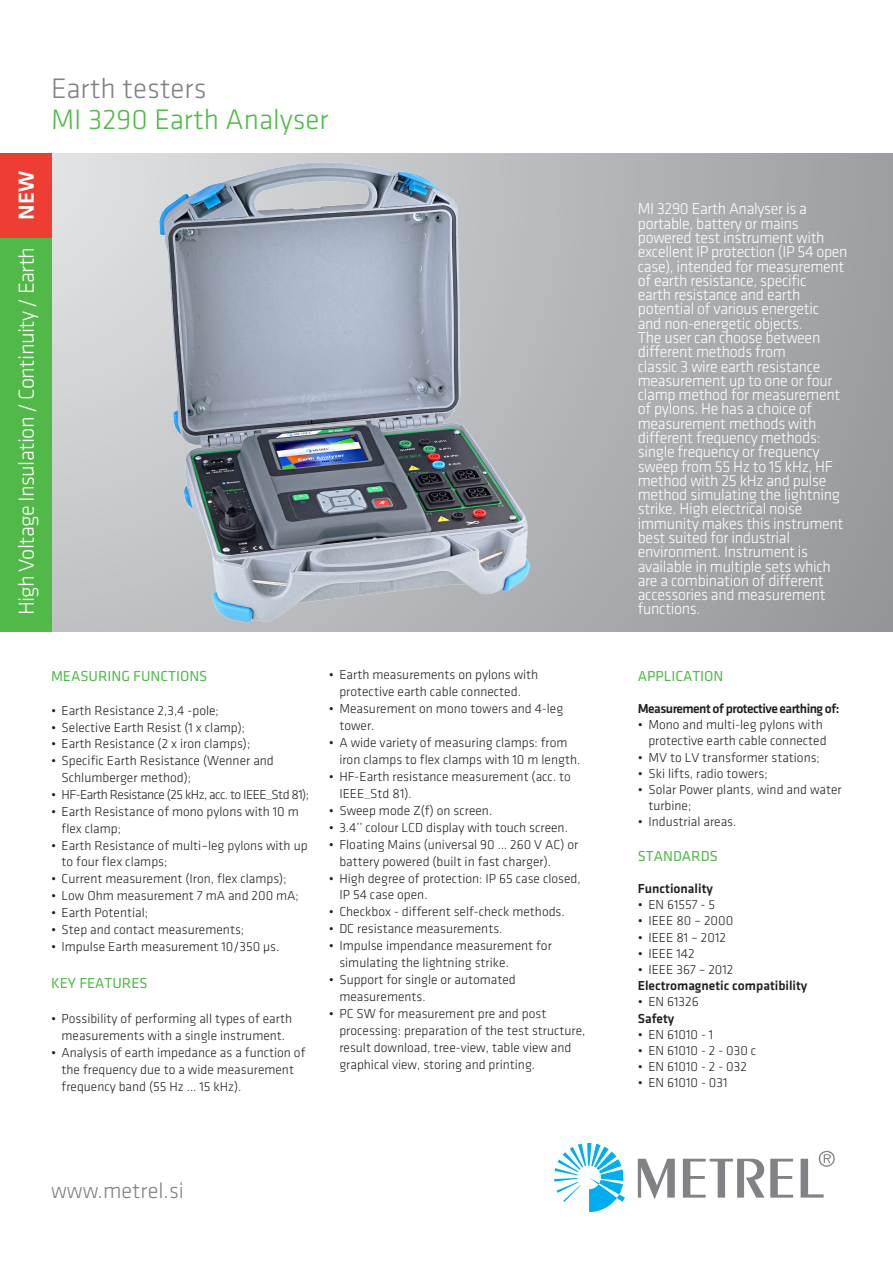
<style>
.page{position:relative;width:893px;height:1263px;background:#fff}
.page>*{position:absolute;margin:0;border:0;box-sizing:border-box;transform-origin:0 0}
.naslov{font:300 29.25px "Klavika";color:#51b948}
.naslov-2{font:300 29.25px "Klavika";color:#808285}
.naslov-3{font:300 22.5px "Klavika";letter-spacing:-.03em;color:#fff}
.t1{font:300 22.5px "Klavika";color:#808285}
.t2{font:500 22.5px "Klavika";color:#fff}
.podnaslov{font:300 16.5px/14.2px "Klavika";letter-spacing:-.02em;color:#fff}
.podnaslov-2{font:15px "Klavika";color:#51b948}
.t3{font:300 13.5px/17px "Klavika";color:#231f20}
.t4{font:300 13.5px "Klavika";letter-spacing:-.04em;color:#231f20}
.side_mednaslov{font:500 13.5px "Klavika";color:#231f20}
.side_mednaslov-2{font:500 13.5px "Klavika";letter-spacing:-.04em;color:#231f20}
.side_body{font:500 13.5px "Klavika";color:#231f20}
</style>
<div class="page">
<svg style="left:51px;top:153px;width:842px;height:478px;background:#b0b1b4"></svg>
<svg style="left:554px;top:1143px;width:71px;height:69px"></svg>
<svg style="left:638px;top:1150px;width:197px;height:49px"></svg>
<div style="left:0;top:153px;width:51px;height:478px;background:#51b948"></div>
<div style="left:0;top:153px;width:51px;height:84px;background:#ee3e34"></div>
<img style="left:152px;top:155px;width:385px;height:474px">
<p class="t2" style="left:14px;top:220px;width:51px;rotate:-90deg">NEW</p>
<p class="naslov-3" style="left:14px;top:615px;width:370px;rotate:-90deg">High Voltage Insulation / Continuity / Earth</p>
<p class="naslov-2" style="left:51px;top:72px;width:157px">Earth testers</p>
<p class="naslov" style="left:51px;top:104px;width:279px">MI 3290 Earth Analyser</p>
<p class="podnaslov-2" style="left:51px;top:668px;width:158px">MEASURING FUNCTIONS</p>
<p class="t3" style="left:51px;top:702px;width:169px">• Earth Resistance 2,3,4 -pole;</p>
<p class="t3" style="left:51px;top:719px;width:196px">• Selective Earth Resist (1 x clamp);</p>
<p class="t3" style="left:51px;top:736px;width:201px">• Earth Resistance (2 x iron clamps);</p>
<p class="t3" style="left:62px;top:753px;width:214px;text-indent:-10px">• Specific Earth Resistance (Wenner and<br>Schlumberger method);</p>
<p class="t4" style="left:51px;top:787px;width:260px">• HF-Earth Resistance (25 kHz, acc. to IEEE_Std 81);</p>
<p class="t3" style="left:62px;top:803px;width:239px;text-indent:-10px">• Earth Resistance of mono pylons with 10 m flex clamp;</p>
<p class="t3" style="left:62px;top:837px;width:248px;text-indent:-10px">• Earth Resistance of multi–leg pylons with up to four flex clamps;</p>
<p class="t3" style="left:51px;top:870px;width:237px">• Current measurement (Iron, flex clamps);</p>
<p class="t3" style="left:51px;top:887px;width:249px">• Low Ohm measurement 7 mA and 200 mA;</p>
<p class="t3" style="left:51px;top:904px;width:99px">• Earth Potential;</p>
<p class="t3" style="left:51px;top:921px;width:195px">• Step and contact measurements;</p>
<p class="t3" style="left:51px;top:938px;width:230px">• Impulse Earth measurement 10/350 µs.</p>
<p class="podnaslov-2" style="left:51px;top:975px;width:98px">KEY FEATURES</p>
<p class="t3" style="left:51px;top:1011px;width:243px;text-align:center">• Possibility of performing all types of earth measurements with a single instrument.</p>
<p class="t3" style="left:62px;top:1044px;width:245px;text-indent:-10px">• Analysis of earth impedance as a function of the frequency due to a wide measurement frequency band (55 Hz ... 15 kHz).</p>
<p class="t3" style="left:329px;top:667px;width:211px;text-align:center">• Earth measurements on pylons with protective earth cable connected.</p>
<p class="t3" style="left:339px;top:701px;width:225px;text-indent:-10px">• Measurement on mono towers and 4-leg tower.</p>
<p class="t3" style="left:339px;top:734px;width:242px;text-indent:-10px">• A wide variety of measuring clamps: from iron clamps to flex clamps with 10 m length.</p>
<p class="t3" style="left:339px;top:768px;width:233px;text-indent:-10px">• HF-Earth resistance measurement (acc. to<br>IEEE_Std 81).</p>
<p class="t3" style="left:329px;top:802px;width:165px">• Sweep mode Z(f) on screen.</p>
<p class="t3" style="left:329px;top:819px;width:241px">• 3.4’’ colour LCD display with touch screen.</p>
<p class="t3" style="left:339px;top:836px;width:241px;text-indent:-10px">• Floating Mains (universal 90 … 260 V AC) or battery powered (built in fast charger).</p>
<p class="t3" style="left:339px;top:870px;width:243px;text-indent:-10px">• High degree of protection: IP 65 case closed,<br>IP 54 case open.</p>
<p class="t3" style="left:329px;top:904px;width:237px">• Checkbox - different self-check methods.</p>
<p class="t3" style="left:329px;top:920px;width:175px">• DC resistance measurements.</p>
<p class="t3" style="left:339px;top:937px;width:214px;text-indent:-10px">• Impulse impendance measurement for simulating the lightning strike.</p>
<p class="t3" style="left:339px;top:971px;width:178px;text-indent:-10px">• Support for single or automated measurements.</p>
<p class="t3" style="left:339px;top:1005px;width:248px;text-indent:-10px">• PC SW for measurement pre and post processing: preparation of the test structure, result download, tree-view, table view and graphical view, storing and printing.</p>
<p class="t1" style="left:51px;top:1178px;width:134px">www.metrel.si</p>
<p class="podnaslov" style="left:638px;top:202px;width:211px">MI 3290 Earth Analyser is a portable, battery or mains powered test instrument with excellent IP protection (IP 54 open case), intended for measurement of earth resistance, specific<br>earth resistance and earth potential of various energetic<br>and non-energetic objects.<br>The user can choose between different methods from<br>classic 3 wire earth resistance measurement up to one or four clamp method for measurement of pylons. He has a choice of measurement methods with different frequency methods: single frequency or frequency sweep from 55 Hz to 15 kHz, HF method with 25 kHz and pulse method simulating the lightning strike. High electrical noise immunity makes this instrument best suited for industrial environment. Instrument is available in multiple sets which are a combination of different accessories and measurement functions.</p>
<p class="podnaslov-2" style="left:638px;top:667px;width:87px">APPLICATION</p>
<p class="side_mednaslov-2" style="left:638px;top:701px;width:203px">Measurement of protective earthing of:</p>
<p class="t3" style="left:638px;top:717px;width:190px;line-height:16.2px;text-align:right">• Mono and multi-leg pylons with protective earth cable connected</p>
<p class="t3" style="left:638px;top:749px;width:184px">• MV to LV transformer stations;</p>
<p class="t3" style="left:638px;top:765px;width:131px">• Ski lifts, radio towers;</p>
<p class="t3" style="left:648px;top:782px;width:195px;line-height:16.2px;text-indent:-10px">• Solar Power plants, wind and water turbine;</p>
<p class="t3" style="left:638px;top:814px;width:100px">• Industrial areas.</p>
<p class="podnaslov-2" style="left:638px;top:847px;width:82px">STANDARDS</p>
<p class="side_mednaslov" style="left:638px;top:881px;width:77px">Functionality</p>
<p class="t3" style="left:638px;top:896px;width:79px">• EN 61557 - 5</p>
<p class="t3" style="left:638px;top:913px;width:97px">• IEEE 80 – 2000</p>
<p class="t3" style="left:638px;top:929px;width:90px">• IEEE 81 – 2012</p>
<p class="t3" style="left:638px;top:945px;width:58px">• IEEE 142</p>
<p class="t3" style="left:638px;top:961px;width:97px">• IEEE 367 – 2012</p>
<p class="side_mednaslov" style="left:638px;top:978px;width:171px">Electromagnetic compatibility</p>
<p class="t3" style="left:638px;top:994px;width:62px">• EN 61326</p>
<p class="side_body" style="left:638px;top:1011px;width:38px">Safety</p>
<p class="t3" style="left:638px;top:1026px;width:77px">• EN 61010 - 1</p>
<p class="t3" style="left:638px;top:1042px;width:120px">• EN 61010 - 2 - 030 c</p>
<p class="t3" style="left:638px;top:1058px;width:111px">• EN 61010 - 2 - 032</p>
<p class="t3" style="left:638px;top:1075px;width:91px">• EN 61010 - 031</p>
</div>
